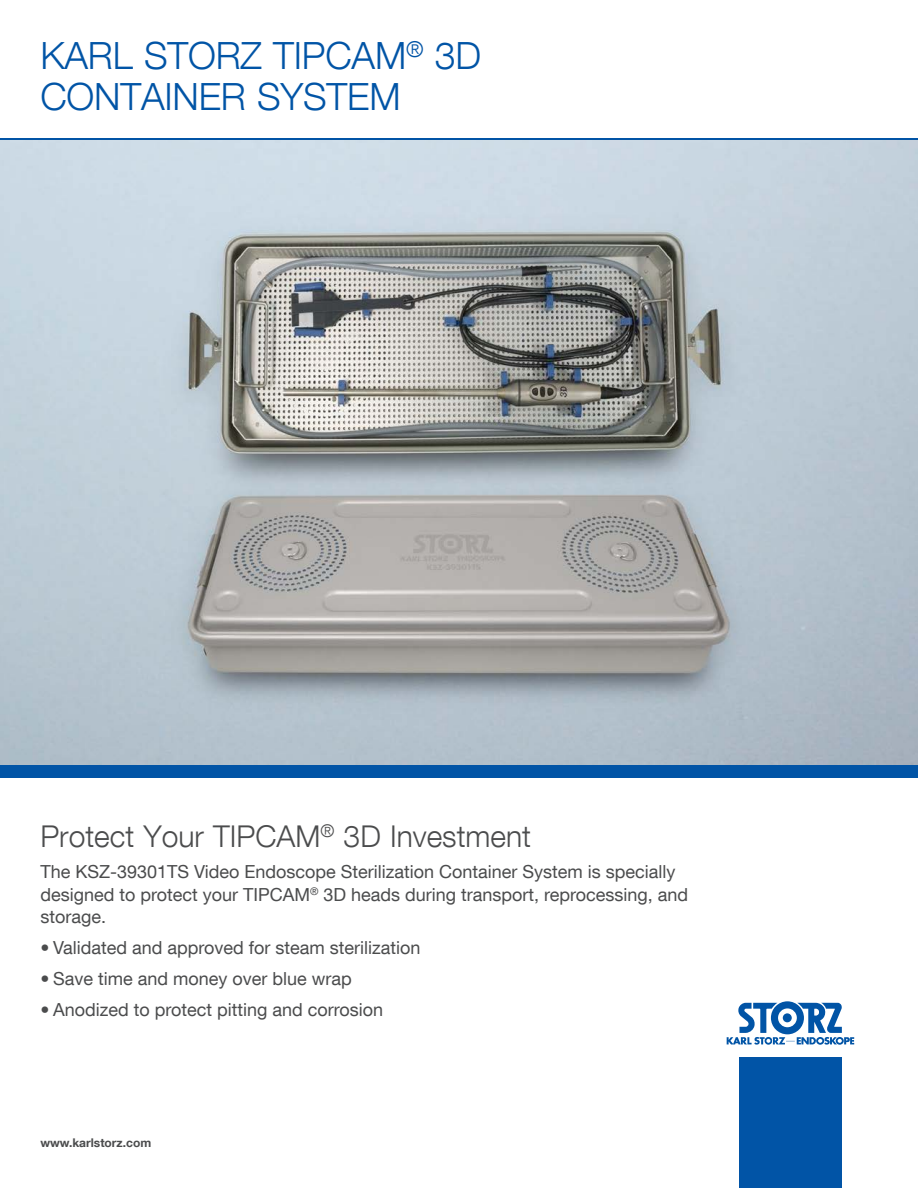
<style>
.page{position:relative;width:918px;height:1188px;background:#fff}
.page>*{position:absolute;margin:0;border:0;box-sizing:border-box;transform-origin:0 0}
.t1{font:300 37.5px/40.5px "KS Helvetica Neue";letter-spacing:-.005em;color:#0154a6}
.t2{font:300 30px "KS Helvetica Neue";color:#4b4c4d}
.t3{font:18px/22.5px "KS Helvetica Neue";color:#4b4c4d}
.t4{font:700 12px "KS Helvetica Neue";color:#4b4c4d}
</style>
<div class="page">
<img style="left:0;top:140px;width:918px;height:625px">
<div style="left:0;top:765px;width:918px;height:13px;background:#0154a6"></div>
<div style="left:739px;top:1057px;width:102px;height:131px;background:#0154a6"></div>
<svg style="left:727px;top:1001px;width:127px;height:44px"></svg>
<hr style="left:0;top:138px;width:918px;height:2px;background:#0154a6">
<h1 class="t1" style="left:40px;top:35px;width:442px">KARL STORZ TIPCAM<sup>®</sup> 3D<br>CONTAINER SYSTEM</h1>
<h2 class="t2" style="left:40px;top:818px;width:492px">Protect Your TIPCAM<sup>®</sup> 3D Investment</h2>
<p class="t3" style="left:40px;top:860px;width:649px">The KSZ-39301TS Video Endoscope Sterilization Container System is specially designed to protect your TIPCAM<sup>®</sup> 3D heads during transport, reprocessing, and storage.</p>
<p class="t3" style="left:40px;top:936px;width:382px">• Validated and approved for steam sterilization</p>
<p class="t3" style="left:40px;top:967px;width:313px">• Save time and money over blue wrap</p>
<p class="t3" style="left:40px;top:998px;width:344px">• Anodized to protect pitting and corrosion</p>
<p class="t4" style="left:40px;top:1135px;width:112px">www.karlstorz.com</p>
</div>
